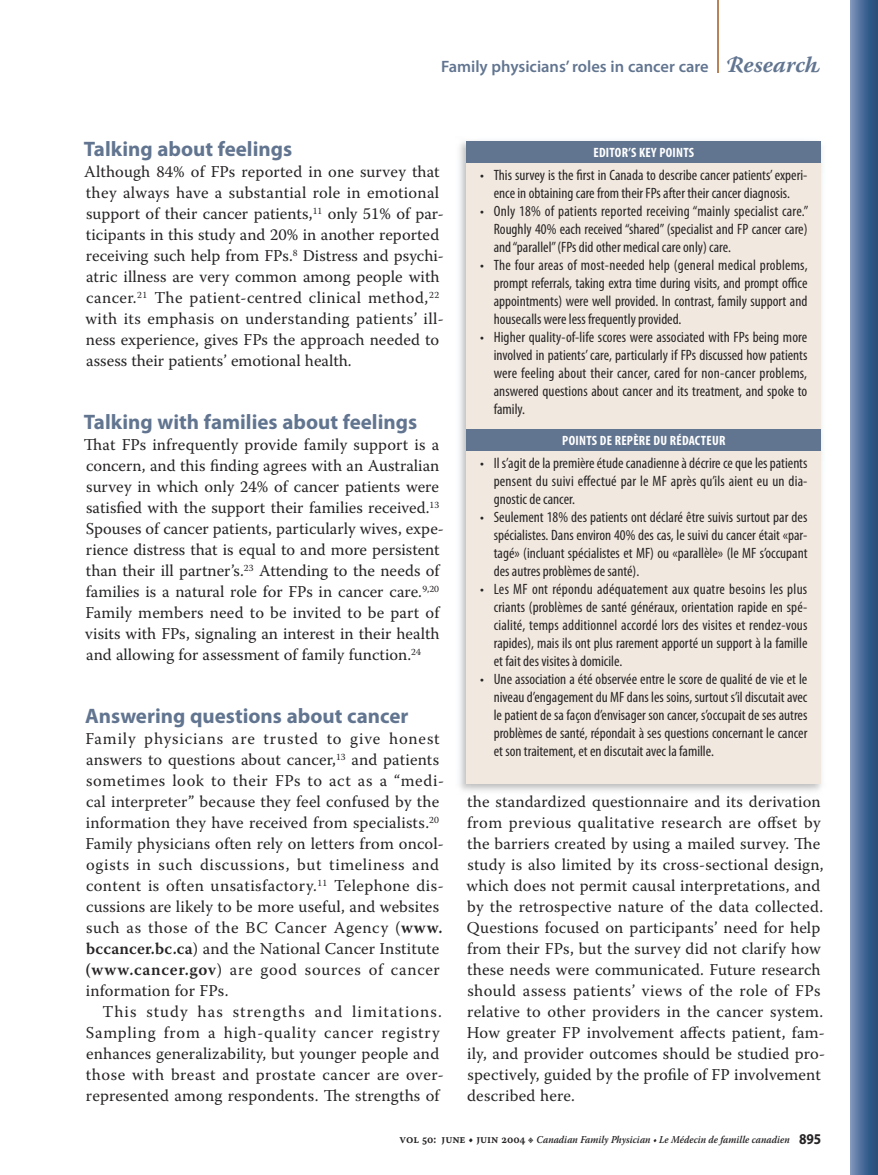
<style>
.page{position:relative;width:878px;height:1175px;background:#fff}
.page>*{position:absolute;margin:0;border:0;box-sizing:border-box;transform-origin:0 0}
.t1{font:700 21px "Myriad Pro";color:#627590}
.t2{font:16.5px/21px "Warnock Pro";letter-spacing:.01em;color:#272425}
.t3{font:16.5px/21px "Warnock Pro";letter-spacing:.03em;color:#272425}
.t4{font:600 16.5px "Myriad Pro";color:#627590}
.t5{font:condensed 15px/18px "Myriad Pro";color:#272425;text-align:justify}
.t6{font:700 condensed 13.5px "Myriad Pro";letter-spacing:.02em;color:#fff}
.t7{font:italic 600 10.5px "Warnock Pro";color:#272425;scale:.9 1}
.s1{font-family:"Warnock Pro";font-weight:700;font-style:italic;font-size:22.5px}
.s2{font-weight:600}
.s3{font-family:"Warnock Pro Semibold Capt";font-weight:400;font-style:normal;font-size:12px}
.s4{font-family:"Warnock Pro Capt";font-weight:400;font-style:normal;font-size:12px}
.s5{font-family:"Myriad Pro";font-weight:700;font-style:normal;font-size:15px}
</style>
<div class="page">
<div style="left:850px;top:0;width:28px;height:1174px;background:linear-gradient(to right,#7890b9,#1e4978)"></div>
<hr style="left:717px;top:0;width:2px;height:72px;background:#b98257">
<img style="left:459px;top:141px;width:363px;height:650px">
<div style="left:466px;top:142px;width:354px;height:641px;background:#f1e9df"></div>
<div style="left:466px;top:141px;width:354px;height:21px;background:#627590"></div>
<div style="left:466px;top:429px;width:354px;height:21px;background:#627590"></div>
<p class="t4" style="left:441px;top:57px;width:381px">Family physicians’ roles in cancer care <span class="s1">Research</span></p>
<p class="t1" style="left:84px;top:137px;width:210px">Talking about feelings</p>
<p class="t2" style="left:84px;top:161px;width:361px">Although 84% of FPs reported in one survey that they always have a substantial role in emotional support of their cancer patients,<sup>11</sup> only 51% of par&shy;ticipants in this study and 20% in another reported receiving such help from FPs.<sup>8</sup> Distress and psychi&shy;atric illness are very common among people with cancer.<sup>21</sup> The patient-centred clinical method,<sup>22 </sup>with its emphasis on understanding patients’ ill&shy;ness experience, gives FPs the approach needed to assess their patients’ emotional health.</p>
<p class="t1" style="left:84px;top:410px;width:335px">Talking with families about feelings</p>
<p class="t2" style="left:84px;top:434px;width:361px">That FPs infrequently provide family support is a concern, and this finding agrees with an Australian survey in which only 24% of cancer patients were satisfied with the support their families received.<sup>13<br></sup>Spouses of cancer patients, particularly wives, expe&shy;rience distress that is equal to and more persistent than their ill partner’s.<sup>23</sup> Attending to the needs of families is a natural role for FPs in cancer care.<sup>9,20<br></sup>Family members need to be invited to be part of visits with FPs, signaling an interest in their health and allowing for assessment of family function.<sup>24</sup></p>
<p class="t1" style="left:85px;top:704px;width:325px">Answering questions about cancer</p>
<p class="t2" style="left:85px;top:728px;width:360px">Family physicians are trusted to give honest answers to questions about cancer,<sup>13</sup> and patients sometimes look to their FPs to act as a “medi&shy;cal interpreter” because they feel confused by the information they have received from specialists.<sup>20<br></sup>Family physicians often rely on letters from oncol&shy;ogists in such discussions, but timeliness and content is often unsatisfactory.<sup>11</sup> Telephone dis&shy;cussions are likely to be more useful, and websites such as those of the BC Cancer Agency (<span class="s2">www. bccancer.bc.ca</span>) and the National Cancer Institute <span class="s2">(www.cancer.gov</span>) are good sources of cancer information for FPs.</p>
<p class="t3" style="left:86px;top:1001px;width:359px;text-indent:17px">This study has strengths and limitations.<br>Sampling from a high-quality cancer registry enhances generalizability, but younger people and those with breast and prostate cancer are over&shy;represented among respondents. The strengths of</p>
<p class="t6" style="left:593px;top:145px;width:102px">EDITOR’S KEY POINTS</p>
<p class="t5" style="left:480px;top:166px;width:328px;text-align:center">• This survey is the first in Canada to describe cancer patients’ experi&shy;ence in obtaining care from their FPs after their cancer diagnosis.</p>
<p class="t5" style="left:494px;top:202px;width:316px;text-indent:-14px">• Only 18% of patients reported receiving “mainly specialist care.” Roughly 40% each received “shared” (specialist and FP cancer care) and “parallel” (FPs did other medical care only) care.</p>
<p class="t5" style="left:494px;top:256px;width:315px;text-indent:-14px">• The four areas of most-needed help (general medical problems, prompt referrals, taking extra time during visits, and prompt office appointments) were well provided. In contrast, family support and housecalls were less frequently provided.</p>
<p class="t5" style="left:494px;top:328px;width:315px;text-indent:-14px">• Higher quality-of-life scores were associated with FPs being more involved in patients’ care, particularly if FPs discussed how patients were feeling about their cancer, cared for non-cancer problems, answered questions about cancer and its treatment, and spoke to family.</p>
<p class="t6" style="left:562px;top:433px;width:165px">POINTS DE REPÈRE DU RÉDACTEUR</p>
<p class="t5" style="left:494px;top:454px;width:315px;text-indent:-14px">• Il s’agit de la première étude canadienne à décrire ce que les patients pensent du suivi effectué par le MF après qu’ils aient eu un dia&shy;gnostic de cancer.</p>
<p class="t5" style="left:494px;top:508px;width:315px;text-indent:-14px">• Seulement 18% des patients ont déclaré être suivis surtout par des spécialistes. Dans environ 40% des cas, le suivi du cancer était «par&shy;tagé» (incluant spécialistes et MF) ou «parallèle» (le MF s’occupant des autres problèmes de santé).</p>
<p class="t5" style="left:494px;top:580px;width:315px;text-indent:-14px">• Les MF ont répondu adéquatement aux quatre besoins les plus criants (problèmes de santé généraux, orientation rapide en spé&shy;cialité, temps additionnel accordé lors des visites et rendez-vous rapides), mais ils ont plus rarement apporté un support à la famille et fait des visites à domicile.</p>
<p class="t5" style="left:494px;top:670px;width:315px;text-indent:-14px">• Une association a été observée entre le score de qualité de vie et le niveau d’engagement du MF dans les soins, surtout s’il discutait avec le patient de sa façon d’envisager son cancer, s’occupait de ses autres problèmes de santé, répondait à ses questions concernant le cancer et son traitement, et en discutait avec la famille.</p>
<p class="t2" style="left:466px;top:791px;width:360px">the standardized questionnaire and its derivation from previous qualitative research are offset by the barriers created by using a mailed survey. The study is also limited by its cross-sectional design, which does not permit causal interpretations, and by the retrospective nature of the data collected.<br>Questions focused on participants’ need for help from their FPs, but the survey did not clarify how these needs were communicated. Future research should assess patients’ views of the role of FPs relative to other providers in the cancer system.<br>How greater FP involvement affects patient, fam&shy;ily, and provider outcomes should be studied pro&shy;spectively, guided by the profile of FP involvement described here.</p>
<p class="t7" style="left:399px;top:1133px;width:470px"><span class="s3">VOL 50: JUNE • JUIN 2004</span> <span class="s4">d</span> Canadian Family Physician • Le Médecin de famille canadien <span class="s5">895</span></p>
</div>
